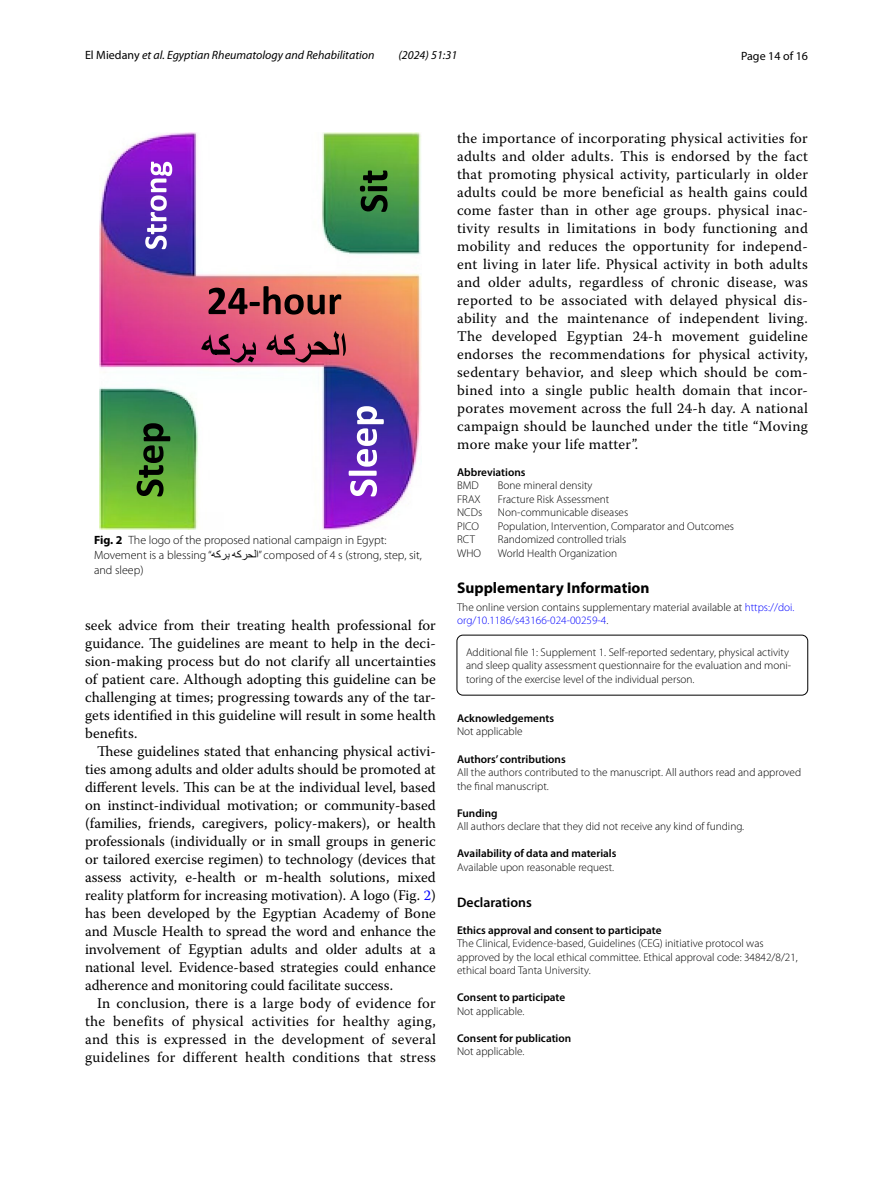
<style>
.page{position:relative;width:893px;height:1187px;background:#fff}
.page>*{position:absolute;margin:0;border:0;box-sizing:border-box;transform-origin:0 0}
.t1{font:700 15.45px "Myriad Pro";color:#000}
.t2{font:14.7px/18px "Warnock Pro";letter-spacing:.015em;color:#000;text-align:justify}
.t3{font:600 13.8px "Myriad Pro";color:#000}
.t4{font:300 12px/15px "Myriad Pro";color:#000}
.t5{font:italic 12px "Myriad Pro";color:#000}
.t6{font:12px "Myriad Pro";color:#000}
.t7{font:300 11.25px/13.5px "Myriad Pro";color:#000}
.t8{font:600 11.25px "Myriad Pro";color:#000}
.s1{font-style:normal}
.s2{font-weight:700}
.s3{font-family:"Times New Roman";font-weight:400}
.s4{color:#00f}
</style>
<div class="page">
<div style="left:457px;top:635px;width:351px;height:60px;border:1px solid #000;border-radius:6px"></div>
<img style="left:99px;top:133px;width:322px;height:396px">
<svg style="left:145px;top:162px;width:27px;height:87px"></svg>
<svg style="left:137px;top:423px;width:33px;height:73px;background:#386829"></svg>
<svg style="left:360px;top:170px;width:28px;height:42px"></svg>
<svg style="left:349px;top:406px;width:35px;height:90px"></svg>
<svg style="left:208px;top:286px;width:133px;height:28px;background:#944b48"></svg>
<svg style="left:201px;top:334px;width:55px;height:28px;background:#a33663"></svg>
<svg style="left:266px;top:331px;width:80px;height:31px;background:#ab4a5c"></svg>
<p class="t5" style="left:85px;top:48px;width:291px"><span class="s1">El Miedany</span> et al. Egyptian Rheumatology and Rehabilitation</p>
<p class="t5" style="left:399px;top:48px;width:60px">(2024) 51:31</p>
<p class="t6" style="left:741px;top:48px;width:68px">Page 14 of 16</p>
<p class="t4" style="left:94px;top:533px;width:329px"><span class="s2">Fig. 2</span> The logo of the proposed national campaign in Egypt:<br>Movement is a blessing “ <span class="s3">بركه ا لحركه</span> “composed of 4 s (strong, step, sit, and sleep)</p>
<p class="t2" style="left:85px;top:616px;width:352px">seek advice from their treating health professional for guidance. The guidelines are meant to help in the deci&shy;sion-making process but do not clarify all uncertainties of patient care. Although adopting this guideline can be challenging at times; progressing towards any of the tar&shy;gets identified in this guideline will result in some health benefits.</p>
<p class="t2" style="left:85px;top:742px;width:352px;text-indent:12px">These guidelines stated that enhancing physical activi&shy;ties among adults and older adults should be promoted at different levels. This can be at the individual level, based on instinct-individual motivation; or community-based (families, friends, caregivers, policy-makers), or health professionals (individually or in small groups in generic or tailored exercise regimen) to technology (devices that assess activity, e-health or m-health solutions, mixed reality platform for increasing motivation). A logo (Fig. <span class="s4">2</span>) has been developed by the Egyptian Academy of Bone and Muscle Health to spread the word and enhance the involvement of Egyptian adults and older adults at a national level. Evidence-based strategies could enhance adherence and monitoring could facilitate success.</p>
<p class="t2" style="left:85px;top:994px;width:352px;text-indent:12px">In conclusion, there is a large body of evidence for the benefits of physical activities for healthy aging, and this is expressed in the development of several guidelines for different health conditions that stress</p>
<p class="t2" style="left:457px;top:128px;width:352px">the importance of incorporating physical activities for adults and older adults. This is endorsed by the fact that promoting physical activity, particularly in older adults could be more beneficial as health gains could come faster than in other age groups. physical inac&shy;tivity results in limitations in body functioning and mobility and reduces the opportunity for independ&shy;ent living in later life. Physical activity in both adults and older adults, regardless of chronic disease, was reported to be associated with delayed physical dis&shy;ability and the maintenance of independent living.<br>The developed Egyptian 24-h movement guideline endorses the recommendations for physical activity, sedentary behavior, and sleep which should be com&shy;bined into a single public health domain that incor&shy;porates movement across the full 24-h day. A national campaign should be launched under the title “Moving more make your life matter”.</p>
<p class="t8" style="left:457px;top:465px;width:70px">Abbreviations</p>
<p class="t7" style="left:457px;top:479px;width:23px">BMD</p>
<p class="t7" style="left:498px;top:479px;width:96px">Bone mineral density</p>
<p class="t7" style="left:457px;top:492px;width:25px">FRAX</p>
<p class="t7" style="left:498px;top:492px;width:113px">Fracture Risk Assessment</p>
<p class="t7" style="left:457px;top:506px;width:27px">NCDs</p>
<p class="t7" style="left:498px;top:506px;width:132px">Non-communicable diseases</p>
<p class="t7" style="left:457px;top:519px;width:23px">PICO</p>
<p class="t7" style="left:498px;top:519px;width:238px">Population, Intervention, Comparator and Outcomes</p>
<p class="t7" style="left:457px;top:533px;width:19px">RCT</p>
<p class="t7" style="left:498px;top:533px;width:130px">Randomized controlled trials</p>
<p class="t7" style="left:457px;top:546px;width:25px">WHO</p>
<p class="t7" style="left:498px;top:546px;width:121px">World Health Organization</p>
<p class="t1" style="left:457px;top:577px;width:194px">Supplementary Information</p>
<p class="t7" style="left:457px;top:600px;width:339px">The online version contains supplementary material available at <span class="s4">https://doi. org/10.1186/s43166-024-00259-4</span>.</p>
<p class="t7" style="left:466px;top:645px;width:327px">Additional file 1: Supplement 1. Self-reported sedentary, physical activity and sleep quality assessment questionnaire for the evaluation and moni&shy;toring of the exercise level of the individual person.</p>
<p class="t8" style="left:457px;top:711px;width:98px">Acknowledgements</p>
<p class="t7" style="left:457px;top:725px;width:67px">Not applicable</p>
<p class="t8" style="left:457px;top:751px;width:110px">Authors’ contributions</p>
<p class="t7" style="left:457px;top:765px;width:346px">All the authors contributed to the manuscript. All authors read and approved the final manuscript.</p>
<p class="t8" style="left:457px;top:805px;width:42px">Funding</p>
<p class="t7" style="left:457px;top:819px;width:289px">All authors declare that they did not receive any kind of funding.</p>
<p class="t8" style="left:457px;top:846px;width:161px">Availability of data and materials</p>
<p class="t7" style="left:457px;top:860px;width:159px">Available upon reasonable request.</p>
<p class="t3" style="left:457px;top:893px;width:76px">Declarations</p>
<p class="t8" style="left:457px;top:922px;width:206px">Ethics approval and consent to participate</p>
<p class="t7" style="left:457px;top:936px;width:342px">The Clinical, Evidence-based, Guidelines (CEG) initiative protocol was approved by the local ethical committee. Ethical approval code: 34842/8/21, ethical board Tanta University.</p>
<p class="t8" style="left:457px;top:990px;width:110px">Consent to participate</p>
<p class="t7" style="left:457px;top:1004px;width:69px">Not applicable.</p>
<p class="t8" style="left:457px;top:1030px;width:116px">Consent for publication</p>
<p class="t7" style="left:457px;top:1044px;width:69px">Not applicable.</p>
</div>
